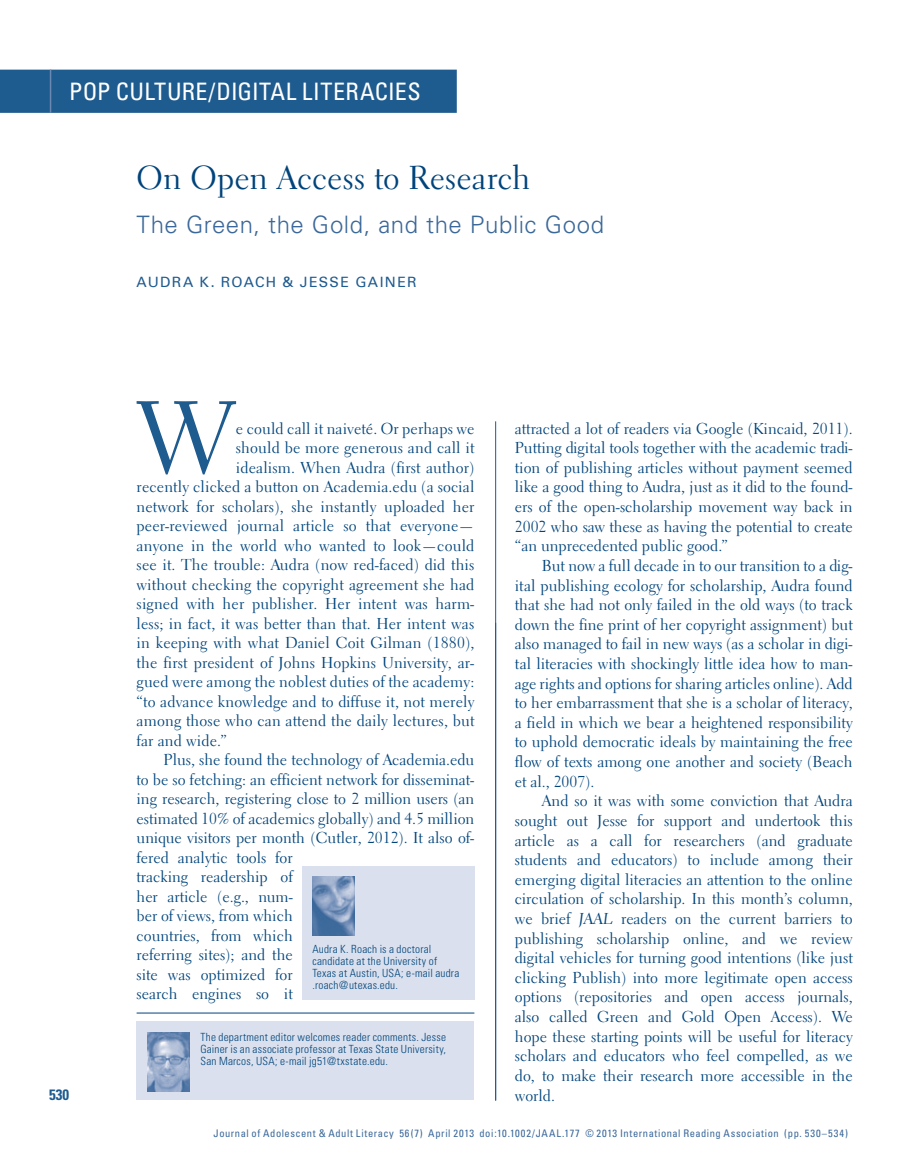
<style>
.page{position:relative;width:904px;height:1176px;background:#fff}
.page>*{position:absolute;margin:0;border:0;box-sizing:border-box;transform-origin:0 0}
.t1{font:101.85px "Electra LH";color:#1e5b8f}
.t2{font:33px "Electra LH";color:#00447b}
.t3{font:300 24px "Univers";letter-spacing:.02em;color:#3b689a}
.t4{font:condensed 24px "Univers";letter-spacing:.01em;color:#fff}
.t5{font:15.75px/19.6px "Electra LH";letter-spacing:.01em;color:#00447b;text-align:justify}
.t6{font:700 condensed 15px "Univers";color:#1e5b8f}
.t7{font:14.25px "Univers";letter-spacing:.09em;color:#1e5b8f}
.t8{font:300 condensed 11.25px/12px "Univers";letter-spacing:.02em;color:#00447b}
.t9{font:condensed 10.5px "Univers";letter-spacing:.05em;color:#3b689a}
.s1{font-family:"Electra LH Cursive"}
</style>
<div class="page">
<div style="left:0;top:70px;width:456px;height:43px;background:#1e5b8f"></div>
<hr style="left:50px;top:70px;width:1px;height:43px;background:#6988b2">
<hr style="left:495px;top:421px;width:1px;height:679px;background:#1e5b8f">
<div style="left:302px;top:866px;width:172px;height:133px;background:#dae0ed"></div>
<img style="left:312px;top:876px;width:43px;height:59px">
<div style="left:136px;top:1021px;width:338px;height:79px;background:#dae0ed"></div>
<img style="left:147px;top:1032px;width:42px;height:59px">
<hr style="left:136px;top:1012px;width:338px;height:1px;background:#00447b">
<h3 class="t4" style="left:69px;top:83px;width:353px">POP CULTURE/DIGITAL LITERACIES</h3>
<h2 class="t2" style="left:136px;top:164px;width:395px">On Open Access to Research</h2>
<h3 class="t3" style="left:136px;top:215px;width:469px">The Green, the Gold, and the Public Good</h3>
<p class="t6" style="left:49px;top:1089px;width:21px">530</p>
<p class="t7" style="left:136px;top:274px;width:281px">AUDRA K. ROACH &amp; JESSE GAINER</p>
<h1 class="t1" style="left:137px;top:396px;width:100px">W</h1>
<p class="t5" style="left:236px;top:420px;width:240px">e could call it naiveté. Or perhaps we</p>
<p class="t5" style="left:236px;top:439px;width:240px">should be more generous and call it</p>
<p class="t5" style="left:236px;top:459px;width:240px">idealism. When Audra (first author)</p>
<p class="t5" style="left:136px;top:478px;width:339px">recently clicked a button on Academia.edu (a social</p>
<p class="t5" style="left:136px;top:498px;width:339px">network for scholars), she instantly uploaded her</p>
<p class="t5" style="left:136px;top:517px;width:339px">peer-reviewed journal article so that everyone—</p>
<p class="t5" style="left:136px;top:537px;width:339px">anyone in the world who wanted to look—could</p>
<p class="t5" style="left:136px;top:556px;width:339px">see it. The trouble: Audra (now red-faced) did this</p>
<p class="t5" style="left:136px;top:576px;width:339px">without checking the copyright agreement she had</p>
<p class="t5" style="left:136px;top:595px;width:339px">signed with her publisher. Her intent was harm-</p>
<p class="t5" style="left:136px;top:615px;width:339px">less; in fact, it was better than that. Her intent was</p>
<p class="t5" style="left:136px;top:634px;width:339px">in keeping with what Daniel Coit Gilman (1880),</p>
<p class="t5" style="left:136px;top:654px;width:339px">the first president of Johns Hopkins University, ar-</p>
<p class="t5" style="left:136px;top:673px;width:339px">gued were among the noblest duties of the academy:</p>
<p class="t5" style="left:136px;top:693px;width:339px">“to advance knowledge and to diffuse it, not merely</p>
<p class="t5" style="left:136px;top:712px;width:339px">among those who can attend the daily lectures, but</p>
<p class="t5" style="left:136px;top:732px;width:92px">far and wide.”</p>
<p class="t5" style="left:163px;top:751px;width:312px">Plus, she found the technology of Academia.edu</p>
<p class="t5" style="left:136px;top:771px;width:339px">to be so fetching: an efficient network for disseminat-</p>
<p class="t5" style="left:136px;top:790px;width:339px">ing research, registering close to 2 million users (an</p>
<p class="t5" style="left:136px;top:810px;width:339px">estimated 10% of academics globally) and 4.5 million</p>
<p class="t5" style="left:136px;top:829px;width:339px">unique visitors per month (Cutler, 2012). It also of-</p>
<p class="t5" style="left:136px;top:849px;width:158px">fered analytic tools for</p>
<p class="t5" style="left:136px;top:868px;width:158px">tracking readership of</p>
<p class="t5" style="left:136px;top:888px;width:158px">her article (e.g., num-</p>
<p class="t5" style="left:136px;top:907px;width:158px">ber of views, from which</p>
<p class="t5" style="left:136px;top:927px;width:158px">countries, from which</p>
<p class="t5" style="left:136px;top:946px;width:158px">referring sites); and the</p>
<p class="t5" style="left:136px;top:966px;width:158px">site was optimized for</p>
<p class="t5" style="left:136px;top:985px;width:158px">search engines so it</p>
<p class="t8" style="left:312px;top:943px;width:148px">Audra K. Roach is a doctoral candidate at the University of<br>Texas at Austin, USA; e-mail audra .roach@utexas.edu.</p>
<p class="t8" style="left:200px;top:1032px;width:247px;text-align:justify">The department editor welcomes reader comments. Jesse Gainer is an associate professor at Texas State University, San Marcos, USA; e-mail jg51@txstate.edu.</p>
<p class="t5" style="left:514px;top:420px;width:339px">attracted a lot of readers via Google (Kincaid, 2011).<br>Putting digital tools together with the academic tradi&shy;tion of publishing articles without payment seemed like a good thing to Audra, just as it did to the found&shy;ers of the open-scholarship movement way back in 2002 who saw these as having the potential to create “an unprecedented public good.”</p>
<p class="t5" style="left:514px;top:557px;width:339px;text-indent:27px">But now a full decade in to our transition to a dig&shy;ital publishing ecology for scholarship, Audra found that she had not only failed in the old ways (to track down the fine print of her copyright assignment) but also managed to fail in new ways (as a scholar in digi&shy;tal literacies with shockingly little idea how to man&shy;age rights and options for sharing articles online). Add to her embarrassment that she is a scholar of literacy, a field in which we bear a heightened responsibility to uphold democratic ideals by maintaining the free flow of texts among one another and society (Beach et al., 2007).</p>
<p class="t5" style="left:514px;top:792px;width:339px;text-indent:27px">And so it was with some conviction that Audra sought out Jesse for support and undertook this article as a call for researchers (and graduate students and educators) to include among their emerging digital literacies an attention to the online circulation of scholarship. In this month’s column, we brief <span class="s1">JAAL</span> readers on the current barriers to publishing scholarship online, and we review digital vehicles for turning good intentions (like just clicking Publish) into more legitimate open access options (repositories and open access journals, also called Green and Gold Open Access). We hope these starting points will be useful for literacy scholars and educators who feel compelled, as we do, to make their research more accessible in the world.</p>
<p class="t9" style="left:213px;top:1129px;width:635px">Journal of Adolescent &amp; Adult Literacy 56(7) April 2013 doi:10.1002/JAAL.177 © 2013 International Reading Association (pp. 530–534)</p>
</div>
